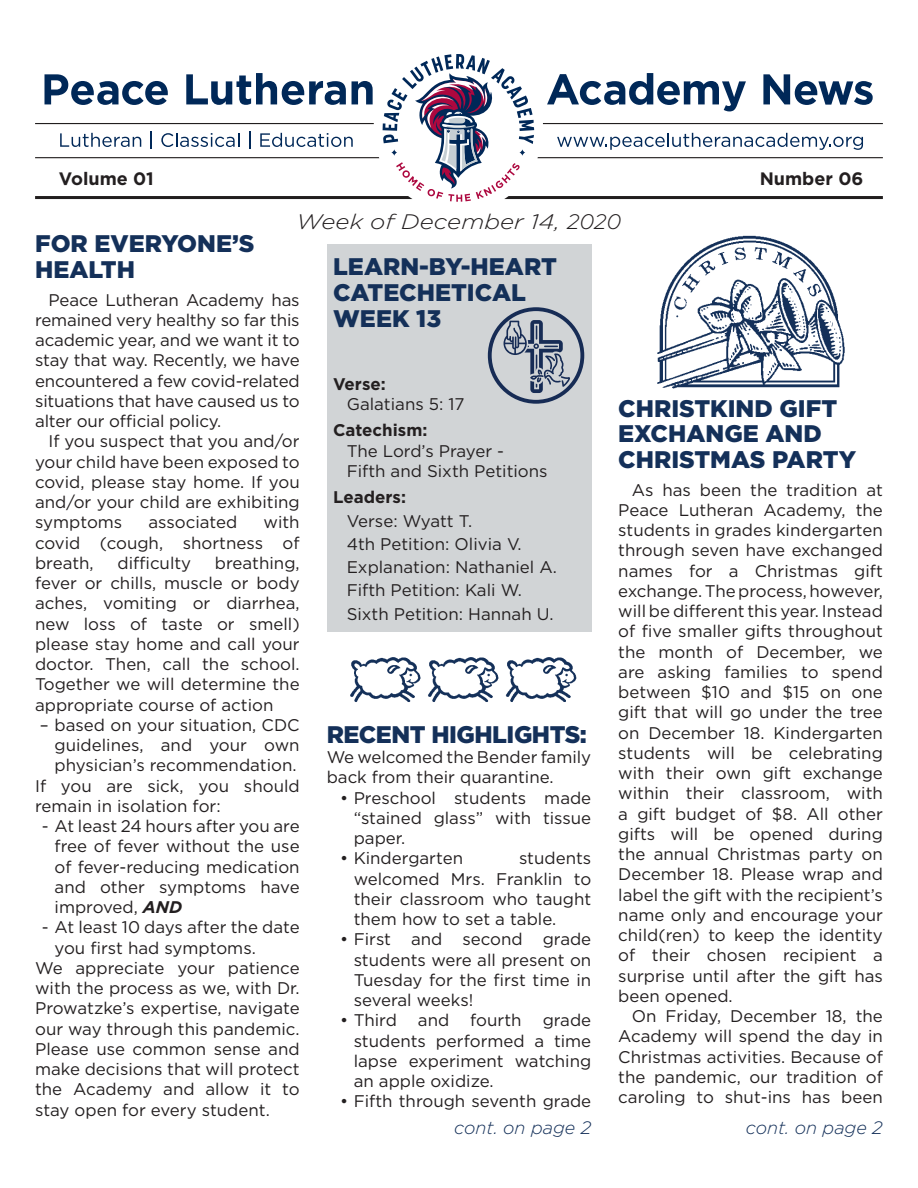
<style>
.page{position:relative;width:918px;height:1188px;background:#fff}
.page>*{position:absolute;margin:0;border:0;box-sizing:border-box;transform-origin:0 0}
.t1{font:900 24px/25.8px "Gotham";color:#143059}
.t2{font:900 24px "Gotham";letter-spacing:-.02em;color:#143059}
.t3{font:italic 300 21px "Gotham";color:#231f20;scale:1.15 1}
.t4{font:italic 300 18px "Gotham";color:#143059}
.t5{font:700 18px "Gotham";color:#231f20}
.t6{font:16.8px/20.2px "Gotham";color:#231f20;text-align:justify}
.t7{font:700 16.8px "Gotham";color:#231f20}
.s1{font-weight:700;font-style:italic}
</style>
<div class="page">
<svg style="left:35px;top:54px;width:848px;height:148px"></svg>
<div style="left:327px;top:244px;width:264px;height:387px;background:#d1d4d6"></div>
<svg style="left:488px;top:307px;width:96px;height:97px"></svg>
<img style="left:350px;top:657px;width:227px;height:45px">
<img style="left:657px;top:235px;width:188px;height:154px">
<p class="t5" style="left:59px;top:167px;width:97px">Volume 01</p>
<p class="t5" style="left:760px;top:167px;width:105px">Number 06</p>
<p class="t3" style="left:296px;top:208px;width:284px">Week of December 14, 2020</p>
<h1 class="t1" style="left:35px;top:231px;width:221px">FOR EVERYONE’S<br>HEALTH</h1>
<p class="t6" style="left:35px;top:289px;width:266px;text-indent:14px">Peace Lutheran Academy has remained very healthy so far this academic year, and we want it to stay that way. Recently, we have encountered a few covid-related situations that have caused us to alter our official policy.</p>
<p class="t6" style="left:35px;top:431px;width:266px;text-indent:14px">If you suspect that you and/or your child have been exposed to covid, please stay home. If you and/or your child are exhibiting symptoms</p>
<p class="t6" style="left:35px;top:512px;width:266px;text-indent:228px">with covid (cough, shortness of breath,</p>
<p class="t6" style="left:149px;top:512px;width:90px">associated</p>
<p class="t6" style="left:118px;top:552px;width:75px">difficulty</p>
<p class="t6" style="left:35px;top:552px;width:266px;text-indent:180px">breathing, fever or chills, muscle or body aches, vomiting or diarrhea, new loss of taste or smell) please stay home and call your doctor. Then, call the school.<br>Together we will determine the appropriate course of action</p>
<p class="t6" style="left:40px;top:714px;width:262px">– based on your situation, CDC</p>
<p class="t6" style="left:55px;top:735px;width:247px">guidelines, and your own</p>
<p class="t6" style="left:55px;top:755px;width:244px">physician’s recommendation.</p>
<p class="t6" style="left:35px;top:775px;width:266px">If you are sick, you should</p>
<p class="t6" style="left:35px;top:795px;width:187px">remain in isolation for:</p>
<p class="t6" style="left:55px;top:816px;width:247px;text-indent:-13px">- At least 24 hours after you are free of fever without the use of fever-reducing medication and other symptoms have improved, <span class="s1">AND</span></p>
<p class="t6" style="left:42px;top:917px;width:259px">- At least 10 days after the date</p>
<p class="t6" style="left:55px;top:937px;width:203px">you first had symptoms.</p>
<p class="t6" style="left:35px;top:957px;width:266px">We appreciate your patience</p>
<p class="t6" style="left:35px;top:978px;width:266px">with the process as we, with Dr.</p>
<p class="t6" style="left:35px;top:998px;width:266px">Prowatzke’s expertise, navigate</p>
<p class="t6" style="left:35px;top:1018px;width:266px">our way through this pandemic.</p>
<p class="t6" style="left:35px;top:1038px;width:266px">Please use common sense and</p>
<p class="t6" style="left:35px;top:1059px;width:266px">make decisions that will protect</p>
<p class="t6" style="left:35px;top:1079px;width:266px">the Academy and allow it to</p>
<p class="t6" style="left:35px;top:1099px;width:236px">stay open for every student.</p>
<h1 class="t1" style="left:333px;top:254px;width:225px">LEARN-BY-HEART<br>CATECHETICAL<br>WEEK 13</h1>
<p class="t7" style="left:333px;top:373px;width:54px">Verse:</p>
<p class="t6" style="left:347px;top:394px;width:119px">Galatians 5: 17</p>
<p class="t7" style="left:333px;top:419px;width:96px">Catechism:</p>
<p class="t6" style="left:347px;top:440px;width:202px">The Lord’s Prayer -<br>Fifth and Sixth Petitions</p>
<p class="t7" style="left:333px;top:486px;width:74px">Leaders:</p>
<p class="t6" style="left:347px;top:509px;width:212px;line-height:23.2px;text-align:left">Verse: Wyatt T.<br>4th Petition: Olivia V.<br>Explanation: Nathaniel A.<br>Fifth Petition: Kali W.<br>Sixth Petition: Hannah U.</p>
<h1 class="t2" style="left:327px;top:718px;width:262px">RECENT HIGHLIGHTS:</h1>
<p class="t6" style="left:327px;top:747px;width:266px">We welcomed the Bender family back from their quarantine.</p>
<p class="t6" style="left:354px;top:787px;width:239px;text-indent:-14px">• Preschool students made “stained glass” with tissue paper.</p>
<p class="t6" style="left:340px;top:848px;width:124px">• Kindergarten</p>
<p class="t6" style="left:354px;top:848px;width:239px;text-indent:165px">students welcomed Mrs. Franklin to their classroom who taught them how to set a table.</p>
<p class="t6" style="left:354px;top:929px;width:239px;text-indent:-14px">• First and second grade students were all present on Tuesday for the first time in several weeks!</p>
<p class="t6" style="left:354px;top:1010px;width:239px;text-indent:-14px">• Third and fourth grade students performed a time lapse experiment watching an apple oxidize.</p>
<p class="t6" style="left:340px;top:1091px;width:253px">• Fifth through seventh grade</p>
<h1 class="t1" style="left:618px;top:395px;width:239px">CHRISTKIND GIFT<br>EXCHANGE AND<br>CHRISTMAS PARTY</h1>
<p class="t6" style="left:618px;top:479px;width:266px;text-indent:14px">As has been the tradition at Peace Lutheran Academy, the students in grades kindergarten through seven have exchanged names for a Christmas gift exchange. The process, however, will be different this year. Instead of five smaller gifts throughout the month of December, we are asking families to spend between $10 and $15 on one gift that will go under the tree on December 18. Kindergarten students will be celebrating with their own gift exchange within their classroom, with a gift budget of $8. All other gifts will be opened during the annual Christmas party on December 18. Please wrap and label the gift with the recipient’s name only and encourage your child(ren) to keep the identity of their chosen recipient a surprise until after the gift has been opened.</p>
<p class="t6" style="left:618px;top:1006px;width:266px;text-indent:14px">On Friday, December 18, the Academy will spend the day in Christmas activities. Because of the pandemic, our tradition of caroling to shut-ins has been</p>
<p class="t4" style="left:454px;top:1116px;width:139px">cont. on page 2</p>
<p class="t4" style="left:746px;top:1116px;width:139px">cont. on page 2</p>
</div>
